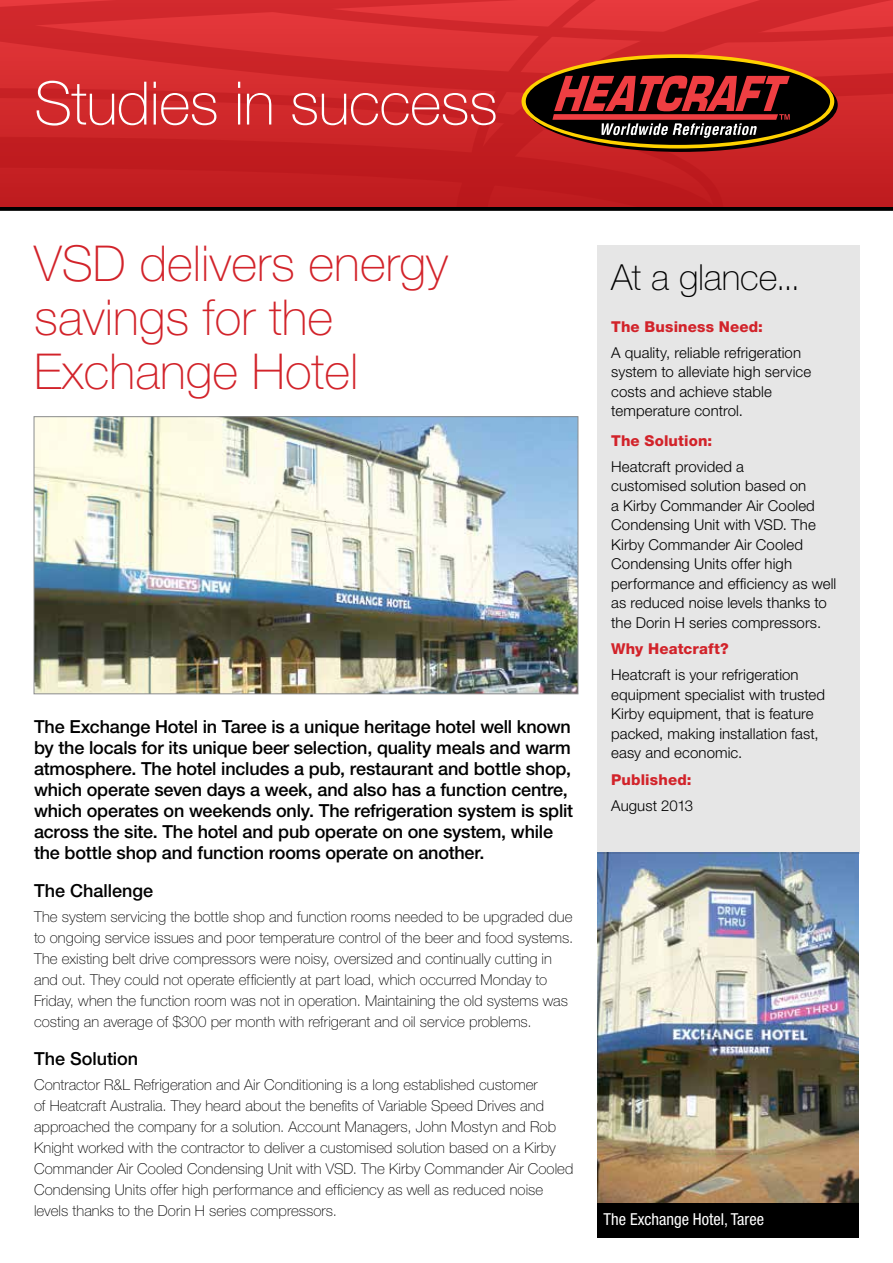
<style>
.page{position:relative;width:893px;height:1263px;background:#fff}
.page>*{position:absolute;margin:0;border:0;box-sizing:border-box;transform-origin:0 0}
.t1{font:100 60px "Helvetica Neue LT Std";letter-spacing:-.01em;color:#fff}
.t2{font:100 49.5px/54px "Helvetica Neue LT Std";color:#d2232a}
.t3{font:100 36px "Helvetica Neue LT Std";letter-spacing:-.005em;color:#000}
.t4{font:500 18px/21px "Helvetica Neue LT Std";letter-spacing:-.01em;color:#000}
.t5{font:condensed 16.5px "Helvetica Neue LT Std";color:#fff}
.t6{font:100 15px/21px "Helvetica Neue LT Std";letter-spacing:.005em;color:#000}
.t7{font:300 15px/19.5px "Helvetica Neue LT Std";letter-spacing:.005em;color:#000}
.t8{font:800 15px "Helvetica Neue LT Std";letter-spacing:.01em;color:#d2232a}
</style>
<div class="page">
<svg style="left:0;top:206px;width:893px;height:5px;background:#2d0c0d"></svg>
<svg style="left:0;top:0;width:893px;height:206px;background:#cd2629"></svg>
<svg style="left:525px;top:58px;width:313px;height:94px"></svg>
<svg style="left:521px;top:54px;width:313px;height:94px;background:#f3c002"></svg>
<div style="left:526px;top:58px;width:304px;height:87px;background:#000;border-radius:50%"></div>
<svg style="left:552px;top:76px;width:238px;height:62px"></svg>
<img style="left:597px;top:853px;width:262px;height:350px">
<div style="left:597px;top:1203px;width:262px;height:34px;background:#000"></div>
<div style="left:597px;top:245px;width:263px;height:608px;background:#e6e6e6"></div>
<img style="left:36px;top:418px;width:540px;height:274px">
<div style="left:34px;top:416px;width:544px;height:278px;border:1px solid #8a8c8e"></div>
<h1 class="t1" style="left:34px;top:69px;width:465px">Studies in success</h1>
<h2 class="t2" style="left:34px;top:236px;width:415px">VSD delivers energy savings for the<br>Exchange Hotel</h2>
<p class="t4" style="left:34px;top:715px;width:541px">The Exchange Hotel in Taree is a unique heritage hotel well known by the locals for its unique beer selection, quality meals and warm atmosphere. The hotel includes a pub, restaurant and bottle shop, which operate seven days a week, and also has a function centre, which operates on weekends only. The refrigeration system is split across the site. The hotel and pub operate on one system, while the bottle shop and function rooms operate on another.</p>
<p class="t4" style="left:34px;top:879px;width:121px">The Challenge</p>
<p class="t6" style="left:34px;top:906px;width:541px">The system servicing the bottle shop and function rooms needed to be upgraded due to ongoing service issues and poor temperature control of the beer and food systems.<br>The existing belt drive compressors were noisy, oversized and continually cutting in and out. They could not operate efficiently at part load, which occurred Monday to Friday, when the function room was not in operation. Maintaining the old systems was costing an average of $300 per month with refrigerant and oil service problems.</p>
<p class="t4" style="left:34px;top:1048px;width:106px">The Solution</p>
<p class="t6" style="left:34px;top:1074px;width:541px">Contractor R&amp;L Refrigeration and Air Conditioning is a long established customer<br>of Heatcraft Australia. They heard about the benefits of Variable Speed Drives and approached the company for a solution. Account Managers, John Mostyn and Rob Knight worked with the contractor to deliver a customised solution based on a Kirby Commander Air Cooled Condensing Unit with VSD. The Kirby Commander Air Cooled Condensing Units offer high performance and efficiency as well as reduced noise levels thanks to the Dorin H series compressors.</p>
<h3 class="t3" style="left:611px;top:256px;width:191px">At a glance...</h3>
<p class="t8" style="left:611px;top:318px;width:153px">The Business Need:</p>
<p class="t7" style="left:611px;top:342px;width:201px">A quality, reliable refrigeration system to alleviate high service costs and achieve stable temperature control.</p>
<p class="t8" style="left:611px;top:432px;width:103px">The Solution:</p>
<p class="t7" style="left:611px;top:456px;width:227px">Heatcraft provided a<br>customised solution based on<br>a Kirby Commander Air Cooled<br>Condensing Unit with VSD. The<br>Kirby Commander Air Cooled<br>Condensing Units offer high performance and efficiency as well as reduced noise levels thanks to the Dorin H series compressors.</p>
<p class="t8" style="left:611px;top:640px;width:119px">Why Heatcraft?</p>
<p class="t7" style="left:611px;top:665px;width:215px">Heatcraft is your refrigeration equipment specialist with trusted<br>Kirby equipment, that is feature packed, making installation fast, easy and economic.</p>
<p class="t8" style="left:611px;top:770px;width:82px">Published:</p>
<p class="t7" style="left:611px;top:795px;width:83px">August 2013</p>
<p class="t5" style="left:603px;top:1210px;width:162px">The Exchange Hotel, Taree</p>
</div>
